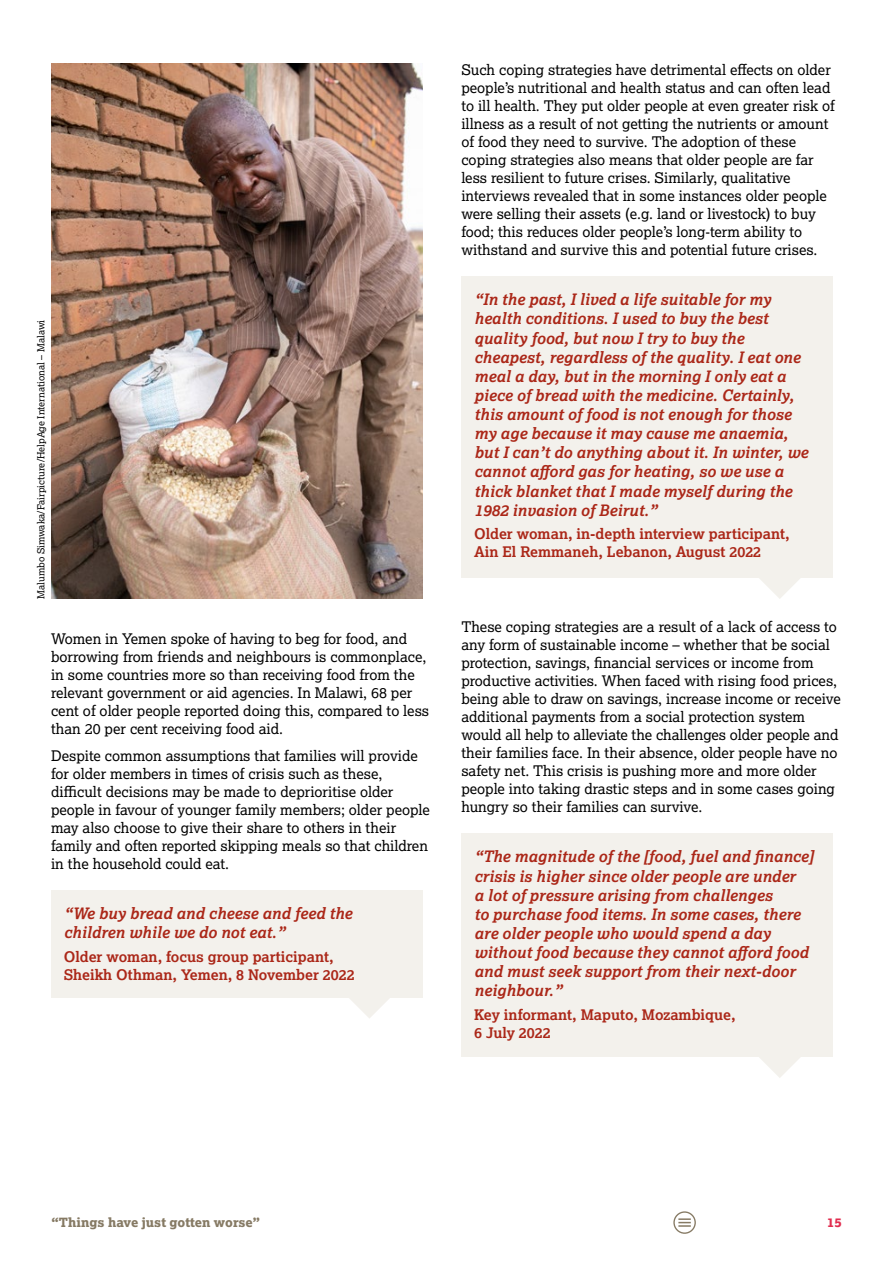
<style>
.page{position:relative;width:893px;height:1263px;background:#fff}
.page>*{position:absolute;margin:0;border:0;box-sizing:border-box;transform-origin:0 0}
.t1{font:italic 700 15.75px/19px "Lexia";color:#ab2718}
.t2{font:14.7px/18px "Lexia";color:#000}
.t3{font:700 14.7px/18px "Lexia";color:#ab2718}
.t4{font:12.75px "Lexia X Bold";color:#867a64}
.t5{font:12.75px "Lexia X Bold";color:#e12e50}
.t6{font:9.75px "Lexia";color:#000}
</style>
<div class="page">
<div style="left:673px;top:1211px;width:23px;height:23px;border:1px solid #867a64;border-radius:50%"></div>
<svg style="left:678px;top:1218px;width:13px;height:9px"></svg>
<img style="left:51px;top:64px;width:371px;height:535px">
<div style="left:51px;top:890px;width:371px;height:107px;background:#f3f1ec"></div>
<svg style="left:348px;top:997px;width:42px;height:21px"></svg>
<div style="left:461px;top:276px;width:372px;height:302px;background:#f3f1ec"></div>
<svg style="left:759px;top:578px;width:41px;height:21px"></svg>
<svg style="left:759px;top:1057px;width:41px;height:21px"></svg>
<div style="left:461px;top:833px;width:372px;height:224px;background:#f3f1ec"></div>
<p class="t6" style="left:35px;top:599px;width:281px;rotate:-90deg">Malumbo Simwaka/Fairpicture/HelpAge International – Malawi</p>
<p class="t2" style="left:51px;top:629px;width:380px">Women in Yemen spoke of having to beg for food, and borrowing from friends and neighbours is commonplace, in some countries more so than receiving food from the relevant government or aid agencies. In Malawi, 68 per cent of older people reported doing this, compared to less than 20 per cent receiving food aid.</p>
<p class="t2" style="left:51px;top:746px;width:380px">Despite common assumptions that families will provide for older members in times of crisis such as these, difficult decisions may be made to deprioritise older people in favour of younger family members; older people may also choose to give their share to others in their family and often reported skipping meals so that children in the household could eat.</p>
<p class="t1" style="left:64px;top:903px;width:290px">“We buy bread and cheese and feed the children while we do not eat.”</p>
<p class="t3" style="left:64px;top:947px;width:292px">Older woman, focus group participant,<br>Sheikh Othman, Yemen, 8 November 2022</p>
<p class="t2" style="left:461px;top:60px;width:375px">Such coping strategies have detrimental effects on older people’s nutritional and health status and can often lead to ill health. They put older people at even greater risk of illness as a result of not getting the nutrients or amount of food they need to survive. The adoption of these coping strategies also means that older people are far less resilient to future crises. Similarly, qualitative interviews revealed that in some instances older people were selling their assets (e.g. land or livestock) to buy food; this reduces older people’s long-term ability to withstand and survive this and potential future crises.</p>
<p class="t1" style="left:474px;top:290px;width:336px">“In the past, I lived a life suitable for my health conditions. I used to buy the best quality food, but now I try to buy the cheapest, regardless of the quality. I eat one meal a day, but in the morning I only eat a piece of bread with the medicine. Certainly, this amount of food is not enough for those my age because it may cause me anaemia, but I can’t do anything about it. In winter, we cannot afford gas for heating, so we use a thick blanket that I made myself during the 1982 invasion of Beirut.”</p>
<p class="t3" style="left:474px;top:524px;width:317px">Older woman, in-depth interview participant,<br>Ain El Remmaneh, Lebanon, August 2022</p>
<p class="t2" style="left:461px;top:617px;width:381px">These coping strategies are a result of a lack of access to any form of sustainable income – whether that be social protection, savings, financial services or income from productive activities. When faced with rising food prices, being able to draw on savings, increase income or receive additional payments from a social protection system would all help to alleviate the challenges older people and their families face. In their absence, older people have no safety net. This crisis is pushing more and more older people into taking drastic steps and in some cases going hungry so their families can survive.</p>
<p class="t1" style="left:474px;top:847px;width:341px">“The magnitude of the [food, fuel and finance] crisis is higher since older people are under<br>a lot of pressure arising from challenges<br>to purchase food items. In some cases, there are older people who would spend a day without food because they cannot afford food and must seek support from their next-door neighbour.”</p>
<p class="t3" style="left:474px;top:1005px;width:263px">Key informant, Maputo, Mozambique,<br>6 July 2022</p>
<p class="t4" style="left:51px;top:1214px;width:211px">“Things have just gotten worse”</p>
<p class="t5" style="left:827px;top:1214px;width:16px">15</p>
</div>
